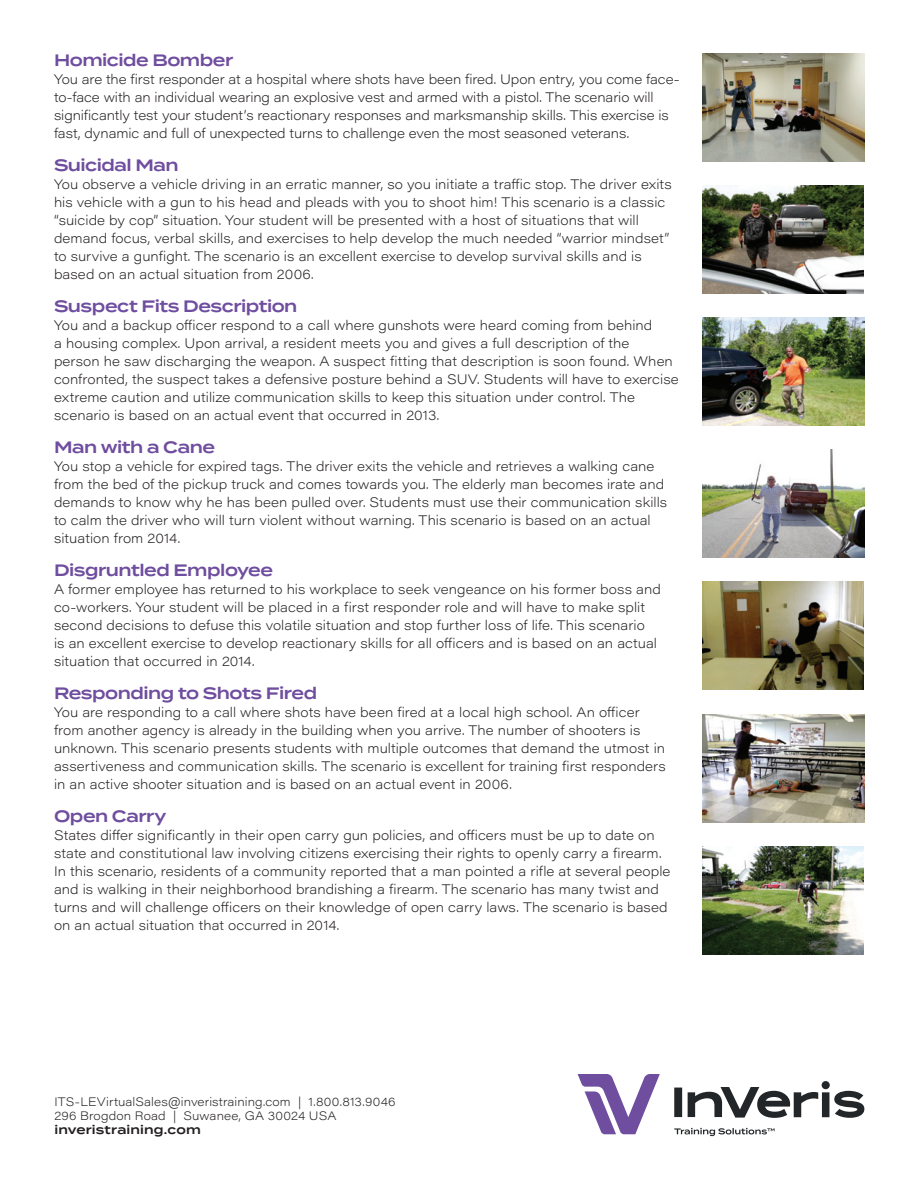
<style>
.page{position:relative;width:918px;height:1188px;background:#fff}
.page>*{position:absolute;margin:0;border:0;box-sizing:border-box;transform-origin:0 0}
.t1{font:600 16.5px "Termina";letter-spacing:-.025em;color:#6f4d9f}
.t2{font:200 13.5px/18px "Acumin Pro Wide";letter-spacing:.005em;color:#231f20}
.t3{font:200 12px/14.4px "Acumin Pro Wide";letter-spacing:.01em;color:#231f20}
.t4{font:600 12px "Termina";letter-spacing:.01em;color:#231f20}
</style>
<div class="page">
<img style="left:702px;top:186px;width:162px;height:107px">
<img style="left:702px;top:318px;width:162px;height:108px">
<img style="left:702px;top:450px;width:162px;height:108px">
<img style="left:702px;top:582px;width:162px;height:108px">
<img style="left:702px;top:714px;width:162px;height:108px">
<img style="left:702px;top:846px;width:162px;height:108px">
<svg style="left:674px;top:1081px;width:190px;height:37px"></svg>
<svg style="left:578px;top:1074px;width:82px;height:60px"></svg>
<svg style="left:674px;top:1128px;width:101px;height:8px"></svg>
<img style="left:702px;top:53px;width:162px;height:108px">
<p class="t1" style="left:54px;top:48px;width:181px">Homicide Bomber</p>
<p class="t2" style="left:54px;top:70px;width:627px">You are the first responder at a hospital where shots have been fired. Upon entry, you come face&shy;to-face with an individual wearing an explosive vest and armed with a pistol. The scenario will significantly test your student’s reactionary responses and marksmanship skills. This exercise is fast, dynamic and full of unexpected turns to challenge even the most seasoned veterans.</p>
<p class="t1" style="left:54px;top:153px;width:126px">Suicidal Man</p>
<p class="t2" style="left:54px;top:175px;width:619px">You observe a vehicle driving in an erratic manner, so you initiate a traffic stop. The driver exits his vehicle with a gun to his head and pleads with you to shoot him! This scenario is a classic “suicide by cop” situation. Your student will be presented with a host of situations that will demand focus, verbal skills, and exercises to help develop the much needed “warrior mindset” to survive a gunfight. The scenario is an excellent exercise to develop survival skills and is based on an actual situation from 2006.</p>
<p class="t1" style="left:54px;top:294px;width:245px">Suspect Fits Description</p>
<p class="t2" style="left:54px;top:316px;width:626px">You and a backup officer respond to a call where gunshots were heard coming from behind<br>a housing complex. Upon arrival, a resident meets you and gives a full description of the<br>person he saw discharging the weapon. A suspect fitting that description is soon found. When confronted, the suspect takes a defensive posture behind a SUV. Students will have to exercise extreme caution and utilize communication skills to keep this situation under control. The scenario is based on an actual event that occurred in 2013.</p>
<p class="t1" style="left:54px;top:435px;width:163px">Man with a Cane</p>
<p class="t2" style="left:54px;top:457px;width:615px">You stop a vehicle for expired tags. The driver exits the vehicle and retrieves a walking cane from the bed of the pickup truck and comes towards you. The elderly man becomes irate and demands to know why he has been pulled over. Students must use their communication skills to calm the driver who will turn violent without warning. This scenario is based on an actual situation from 2014.</p>
<p class="t1" style="left:54px;top:558px;width:221px">Disgruntled Employee</p>
<p class="t2" style="left:54px;top:580px;width:608px">A former employee has returned to his workplace to seek vengeance on his former boss and co-workers. Your student will be placed in a first responder role and will have to make split second decisions to defuse this volatile situation and stop further loss of life. This scenario<br>is an excellent exercise to develop reactionary skills for all officers and is based on an actual situation that occurred in 2014.</p>
<p class="t1" style="left:54px;top:681px;width:265px">Responding to Shots Fired</p>
<p class="t2" style="left:54px;top:703px;width:613px">You are responding to a call where shots have been fired at a local high school. An officer from another agency is already in the building when you arrive. The number of shooters is unknown. This scenario presents students with multiple outcomes that demand the utmost in assertiveness and communication skills. The scenario is excellent for training first responders in an active shooter situation and is based on an actual event in 2006.</p>
<p class="t1" style="left:54px;top:804px;width:114px">Open Carry</p>
<p class="t2" style="left:54px;top:826px;width:618px">States differ significantly in their open carry gun policies, and officers must be up to date on state and constitutional law involving citizens exercising their rights to openly carry a firearm.<br>In this scenario, residents of a community reported that a man pointed a rifle at several people and is walking in their neighborhood brandishing a firearm. The scenario has many twist and turns and will challenge officers on their knowledge of open carry laws. The scenario is based on an actual situation that occurred in 2014.</p>
<p class="t3" style="left:54px;top:1094px;width:343px">ITS-LEVirtualSales@inveristraining.com | 1.800.813.9046<br>296 Brogdon Road | Suwanee, GA 30024 USA</p>
<p class="t4" style="left:54px;top:1121px;width:148px">inveristraining.com</p>
</div>
